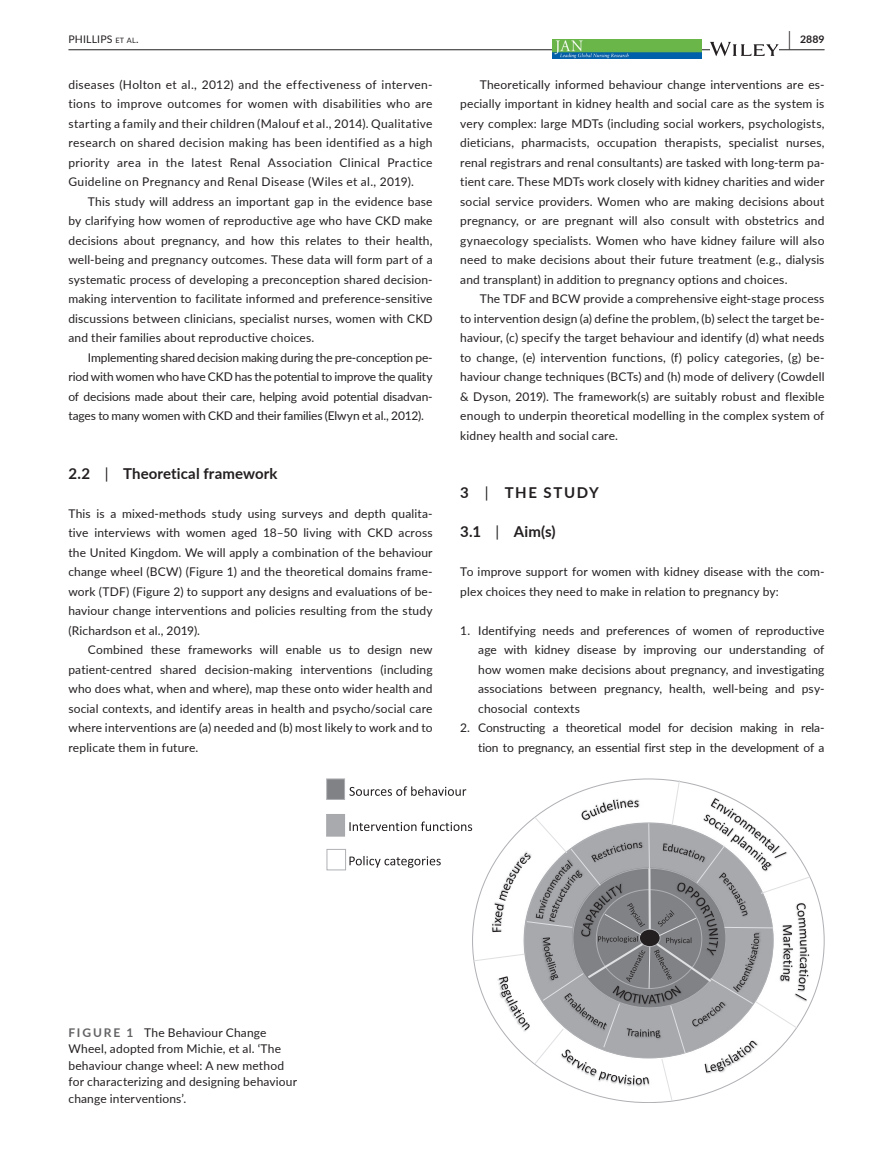
<style>
.page{position:relative;width:893px;height:1174px;background:#fff}
.page>*{position:absolute;margin:0;border:0;box-sizing:border-box;transform-origin:0 0}
.t1{font:700 15px "Lato";letter-spacing:.01em;color:#231f20}
.t2{font:700 15px "Lato";letter-spacing:.105em;color:#231f20}
.t3{font:12px/19.5px "Lato";letter-spacing:.01em;color:#231f20;text-align:justify}
.t4{font:12px/19.5px "Lato";letter-spacing:-.01em;color:#231f20;text-align:right}
.t5{font:10.5px "Lato";letter-spacing:.015em;color:#231f20}
.t6{font:700 10.5px "Lato";color:#231f20}
.s1{font-size:7.35px}
.s2{font-size:19.5px}
.s3{font-weight:400}
.s4{font-weight:700;color:#636366}
</style>
<div class="page">
<hr style="left:68px;top:49px;width:756px;height:1px;background:#231f20">
<img style="left:553px;top:39px;width:148px;height:20px">
<svg style="left:710px;top:42px;width:69px;height:14px"></svg>
<svg style="left:473px;top:779px;width:338px;height:322px"></svg>
<svg style="left:499px;top:976px;width:31px;height:54px"></svg>
<svg style="left:492px;top:853px;width:38px;height:79px"></svg>
<div style="left:327px;top:779px;width:18px;height:20px;background:#808285"></div>
<div style="left:326px;top:778px;width:19px;height:21px;border:1px solid #afb0b4"></div>
<div style="left:327px;top:814px;width:18px;height:22px;background:#a8aaad"></div>
<div style="left:326px;top:814px;width:19px;height:22px;border:1px solid #a8a9ad"></div>
<div style="left:327px;top:849px;width:19px;height:21px;border:1px solid #afb0b4"></div>
<svg style="left:349px;top:856px;width:92px;height:11px"></svg>
<svg style="left:349px;top:821px;width:123px;height:10px"></svg>
<svg style="left:349px;top:786px;width:117px;height:10px"></svg>
<svg style="left:536px;top:798px;width:273px;height:286px"></svg>
<p class="t5" style="left:68px;top:31px;width:72px">PHILLIPS <span class="s1">et al</span>.</p>
<p class="t6" style="left:789px;top:31px;width:37px"><span class="s2">|</span> 2889</p>
<p class="t3" style="left:68px;top:74px;width:366px">diseases (Holton et al., 2012) and the effectiveness of interven&shy;tions to improve outcomes for women with disabilities who are starting a family and their children (Malouf et al., 2014). Qualitative research on shared decision making has been identified as a high priority area in the latest Renal Association Clinical Practice Guideline on Pregnancy and Renal Disease (Wiles et al., 2019).</p>
<p class="t3" style="left:68px;top:191px;width:366px;text-indent:20px">This study will address an important gap in the evidence base by clarifying how women of reproductive age who have CKD make decisions about pregnancy, and how this relates to their health, well-being and pregnancy outcomes. These data will form part of a systematic process of developing a preconception shared decision&shy;making intervention to facilitate informed and preference-sensitive discussions between clinicians, specialist nurses, women with CKD and their families about reproductive choices.</p>
<p class="t3" style="left:68px;top:347px;width:366px;text-indent:20px">Implementing shared decision making during the pre-conception pe&shy;riod with women who have CKD has the potential to improve the quality of decisions made about their care, helping avoid potential disadvan&shy;tages to many women with CKD and their families (Elwyn et al., 2012).</p>
<p class="t3" style="left:460px;top:74px;width:366px;text-indent:20px">Theoretically informed behaviour change interventions are es&shy;pecially important in kidney health and social care as the system is very complex: large MDTs (including social workers, psychologists, dieticians, pharmacists, occupation therapists, specialist nurses, renal registrars and renal consultants) are tasked with long-term pa&shy;tient care. These MDTs work closely with kidney charities and wider social service providers. Women who are making decisions about pregnancy, or are pregnant will also consult with obstetrics and gynaecology specialists. Women who have kidney failure will also need to make decisions about their future treatment (e.g., dialysis and transplant) in addition to pregnancy options and choices.</p>
<p class="t3" style="left:460px;top:288px;width:366px;text-indent:19px">The TDF and BCW provide a comprehensive eight-stage process to intervention design (a) define the problem, (b) select the target be&shy;haviour, (c) specify the target behaviour and identify (d) what needs to change, (e) intervention functions, (f) policy categories, (g) be&shy;haviour change techniques (BCTs) and (h) mode of delivery (Cowdell &amp; Dyson, 2019). The framework(s) are suitably robust and flexible enough to underpin theoretical modelling in the complex system of kidney health and social care.</p>
<p class="t1" style="left:68px;top:462px;width:211px">2.2 <span class="s3">|</span> Theoretical framework</p>
<p class="t3" style="left:68px;top:503px;width:366px">This is a mixed-methods study using surveys and depth qualita&shy;tive interviews with women aged 18–50 living with CKD across the United Kingdom. We will apply a combination of the behaviour change wheel (BCW) (Figure 1) and the theoretical domains frame&shy;work (TDF) (Figure 2) to support any designs and evaluations of be&shy;haviour change interventions and policies resulting from the study (Richardson et al., 2019).</p>
<p class="t3" style="left:68px;top:639px;width:366px;text-indent:20px">Combined these frameworks will enable us to design new patient-centred shared decision-making interventions (including who does what, when and where), map these onto wider health and social contexts, and identify areas in health and psycho/social care where interventions are (a) needed and (b) most likely to work and to replicate them in future.</p>
<p class="t2" style="left:460px;top:482px;width:140px">3 <span class="s3">|</span> THE STUDY</p>
<p class="t1" style="left:460px;top:521px;width:97px">3.1 <span class="s3">|</span> Aim(s)</p>
<p class="t3" style="left:460px;top:561px;width:366px">To improve support for women with kidney disease with the com&shy;plex choices they need to make in relation to pregnancy by:</p>
<p class="t3" style="left:478px;top:620px;width:348px;text-indent:-18px">1. Identifying needs and preferences of women of reproductive age with kidney disease by improving our understanding of how women make decisions about pregnancy, and investigating associations between pregnancy, health, well-being and psy&shy;chosocial contexts</p>
<p class="t4" style="left:460px;top:717px;width:366px">2. Constructing a theoretical model for decision making in rela&shy;tion to pregnancy, an essential first step in the development of a</p>
<p class="t3" style="left:68px;top:1023px;width:230px;line-height:16.5px;text-align:left"><span class="s4">FIGURE 1</span> The Behaviour Change Wheel, adopted from Michie, et al. ‘The behaviour change wheel: A new method for characterizing and designing behaviour change interventions’.</p>
</div>
